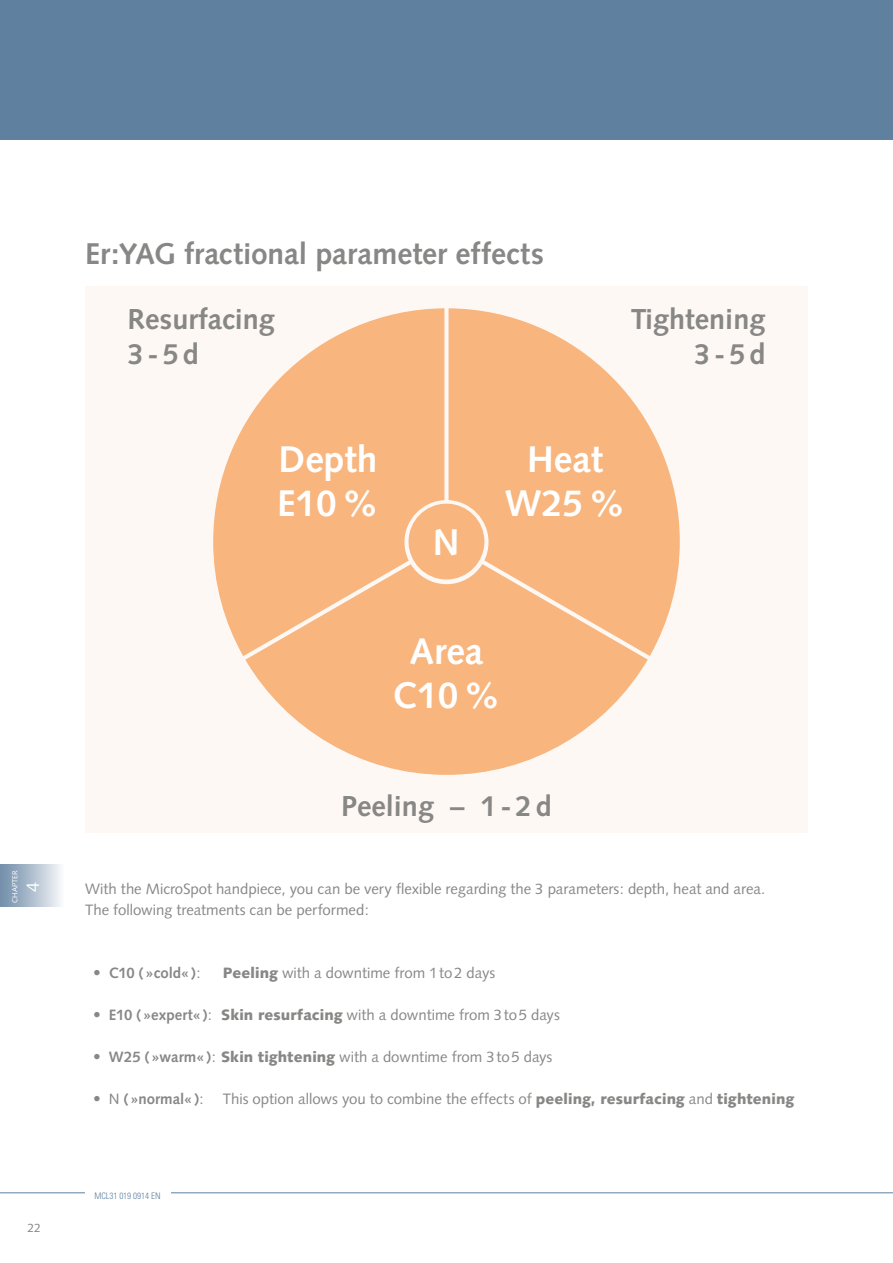
<style>
.page{position:relative;width:893px;height:1263px;background:#fff}
.page>*{position:absolute;margin:0;border:0;box-sizing:border-box;transform-origin:0 0}
.t1{font:700 37.05px/44.5px "Syntax";color:#fff;text-align:center}
.t2{font:700 30px "Syntax";color:#878786}
.t3{font:700 28.8px/34.7px "Syntax";color:#878786}
.t4{font:18px "Syntax";color:#fff}
.t5{font:15px/21px "Syntax";letter-spacing:-.005em;color:#878786}
.t6{font:700 15px "Syntax";color:#878786}
.t7{font:12px "Syntax";color:#878786}
.t8{font:300 condensed 9px "Univers";color:#5f809e}
.t9{font:7.5px "Syntax";color:#fff}
.s1{font-family:"Univers";font-weight:300;font-stretch:condensed}
.s2{font-weight:400}
.s3{font-weight:900}
.s4{font-weight:700}
</style>
<div class="page">
<div style="left:0;top:0;width:893px;height:140px;background:#5f809e"></div>
<hr style="left:0;top:1192px;width:893px;height:1px;background:#5f809e">
<div style="left:85px;top:1192px;width:85px;height:7px;background:#fff"></div>
<div style="left:0;top:865px;width:64px;height:42px;background:linear-gradient(to right,#6e8aa7,#f5f7f9)"></div>
<div style="left:85px;top:286px;width:723px;height:546px;background:#fef8f4"></div>
<div style="left:409px;top:504px;width:75px;height:75px;background:#f8b57d;border-radius:50%"></div>
<svg style="left:213px;top:308px;width:231px;height:348px;fill:#f8b57d"></svg>
<svg style="left:449px;top:308px;width:231px;height:348px;fill:#f8b57d"></svg>
<svg style="left:245px;top:564px;width:403px;height:211px;fill:#f8b57d"></svg>
<h2 class="t2" style="left:85px;top:236px;width:461px">Er:YAG fractional parameter effects</h2>
<h3 class="t3" style="left:128px;top:302px;width:149px">Resurfacing<br>3-5d</h3>
<h3 class="t3" style="left:631px;top:302px;width:136px;text-align:right">Tightening<br>3-5d</h3>
<h1 class="t1" style="left:277px;top:437px;width:104px;text-align:left">Depth<br>E10%</h1>
<h1 class="t1" style="left:433px;top:520px;width:28px">N</h1>
<h1 class="t1" style="left:505px;top:437px;width:122px">Heat<br>W25%</h1>
<h1 class="t1" style="left:392px;top:629px;width:110px">Area<br>C10%</h1>
<h3 class="t3" style="left:341px;top:789px;width:212px">Peeling – 1 - 2 d</h3>
<p class="t9" style="left:10px;top:903px;width:34px;rotate:-90deg">CHAPTER</p>
<p class="t4" style="left:22px;top:891px;width:12px;rotate:-90deg">4</p>
<p class="t5" style="left:85px;top:878px;width:682px">With the MicroSpot handpiece, you can be very flexible regarding the 3 parameters: depth, heat and area.<br>The following treatments can be performed:</p>
<p class="t6" style="left:92px;top:964px;width:110px"><span class="s1">•</span> C10 (»cold«)<span class="s2">:</span></p>
<p class="t5" style="left:223px;top:962px;width:274px"><span class="s3">Peeling</span> with a downtime from 1to2 days</p>
<p class="t5" style="left:92px;top:1004px;width:469px"><span class="s1">•</span> <span class="s4">E10 (»expert«)</span>: <span class="s3">Skin resurfacing</span> with a downtime from 3to5 days</p>
<p class="t5" style="left:92px;top:1046px;width:461px"><span class="s1">•</span> <span class="s4">W25 (»warm«)</span>: <span class="s3">Skin tightening</span> with a downtime from 3to5 days</p>
<p class="t6" style="left:92px;top:1090px;width:113px"><span class="s1">•</span> <span class="s2">N</span> (»normal«)<span class="s2">:</span></p>
<p class="t5" style="left:223px;top:1088px;width:573px">This option allows you to combine the effects of <span class="s3">peeling, resurfacing</span> and <span class="s3">tightening</span></p>
<p class="t7" style="left:28px;top:1220px;width:15px">22</p>
<p class="t8" style="left:94px;top:1190px;width:68px">MCL31 019 0914 EN</p>
</div>
